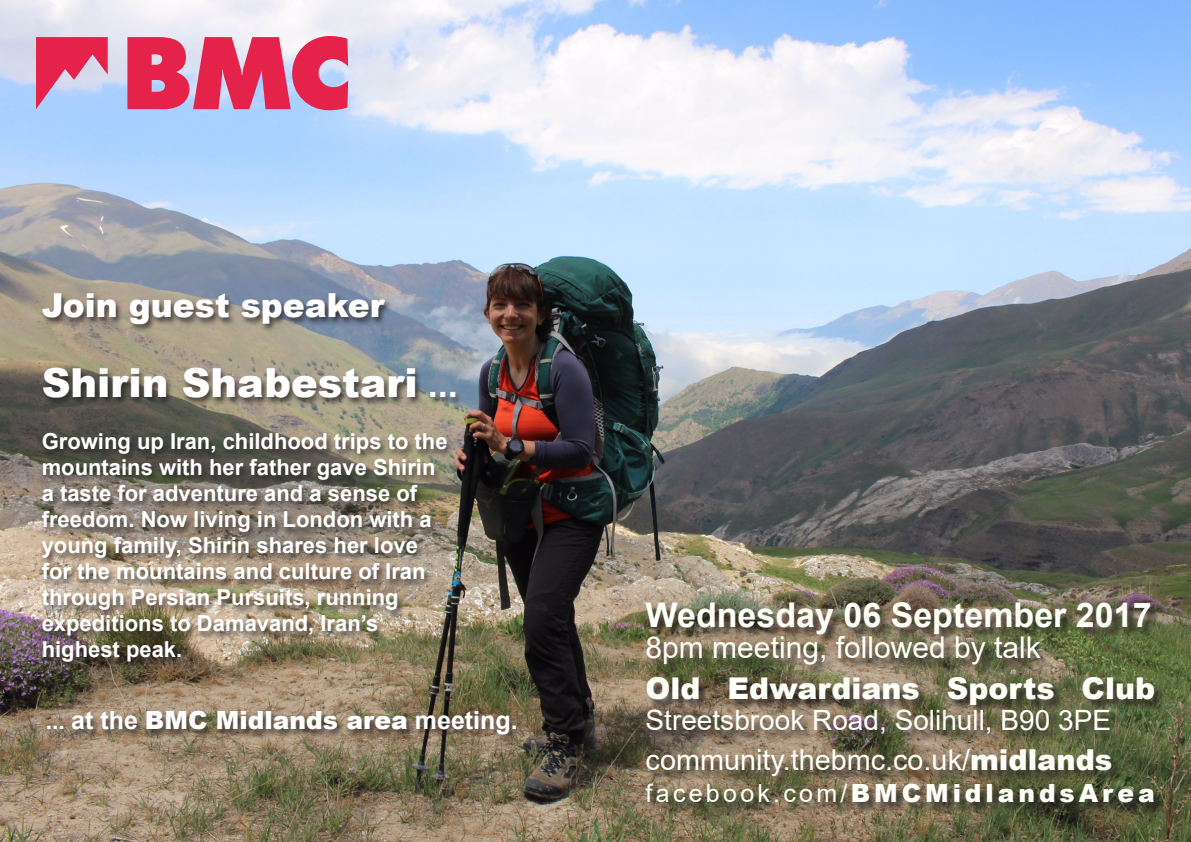
<style>
.page{position:relative;width:1191px;height:842px;background:#fff}
.page>*{position:absolute;margin:0;border:0;box-sizing:border-box;transform-origin:0 0}
.t1{font:900 40px "Arial";color:#fff}
.t2{font:700 34px "Arial";color:#fdfef8}
.t3{font:900 33px "Arial";color:#fff}
.t4{font:30px "Arial";color:#fdfef8}
.t5{font:900 30px "Arial";color:#fdfef8}
.t6{font:28.8px "Arial";color:#fdfef8}
.t7{font:28px "Arial";color:#fdfef8}
.t8{font:900 25px "Arial";color:#fff}
.t9{font:900 25px "Arial";letter-spacing:.155em;color:#fdfef8}
.t10{font:700 22px/26px "Arial";color:#fff}
.s1{font-weight:700;font-size:36px}
.s2{font-weight:700;font-size:23px}
.s3{font-weight:700}
.s4{font-weight:900}
.s5{font-weight:400}
</style>
<div class="page">
<img style="left:0;top:0;width:1191px;height:842px">
<svg style="left:36px;top:36px;width:312px;height:74px;background:#da6588"></svg>
<div style="left:39px;top:292px;width:519px;height:503px;background:#231f20;opacity:.75"></div>
<div style="left:646px;top:603px;width:545px;height:236px;background:#231f20;opacity:.75"></div>
<div style="left:45px;top:710px;width:555px;height:108px;background:#231f20;opacity:.75"></div>
<p class="t3" style="left:42px;top:281px;width:344px">Join guest speaker</p>
<p class="t1" style="left:42px;top:353px;width:417px">Shirin Shabestari <span class="s1">...</span></p>
<p class="t10" style="left:42px;top:428px;width:407px">Growing up Iran, childhood trips to the mountains with her father gave Shirin a taste for adventure and a sense of freedom. Now living in London with a young family, Shirin shares her love for the mountains and culture of Iran through Persian Pursuits, running expeditions to Damavand, Iran’s highest peak.</p>
<p class="t8" style="left:46px;top:702px;width:473px"><span class="s2">...</span> <span class="s3">at the</span> BMC Midlands area <span class="s3">meeting.</span></p>
<p class="t2" style="left:645px;top:591px;width:507px">Wednesday 06 September 2017</p>
<p class="t4" style="left:645px;top:627px;width:397px">8pm meeting, followed by talk</p>
<p class="t5" style="left:645px;top:667px;width:511px">Old Edwardians Sports Club</p>
<p class="t7" style="left:645px;top:701px;width:467px">Streetsbrook Road, Solihull, B90 3PE</p>
<p class="t6" style="left:645px;top:740px;width:468px">community.thebmc.co.uk/<span class="s4">midlands</span></p>
<p class="t9" style="left:645px;top:775px;width:511px"><span class="s5">facebook.com/</span>BMCMidlandsArea</p>
</div>
